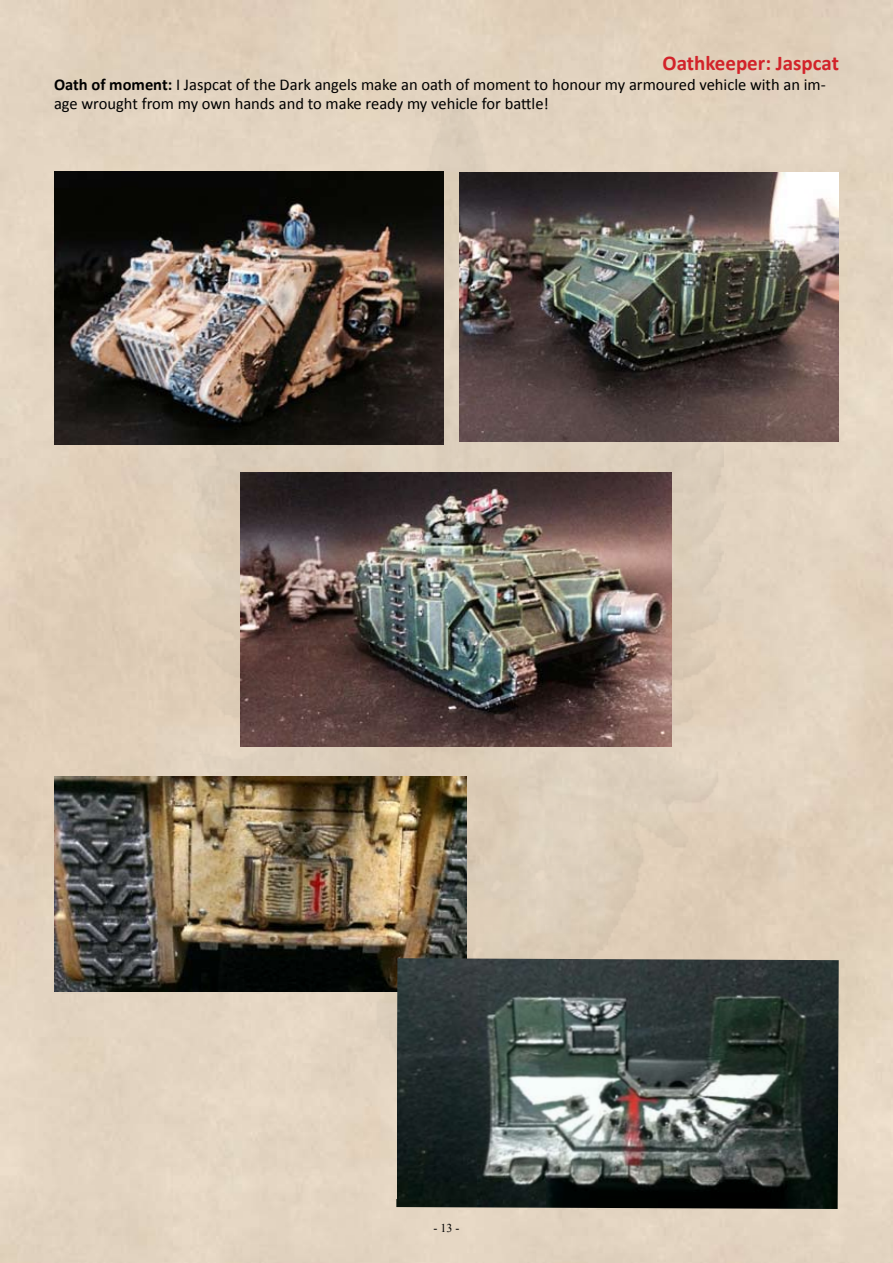
<style>
.page{position:relative;width:893px;height:1263px;background:#fff}
.page>*{position:absolute;margin:0;border:0;box-sizing:border-box;transform-origin:0 0}
.t1{font:700 21px "Calibri";color:#d2232a}
.t2{font:16.5px/19.8px "Calibri";color:#000}
.t3{font:12px "Times New Roman";color:#000}
.s1{font-weight:700}
</style>
<div class="page">
<img style="left:0;top:0;width:893px;height:1263px">
<img style="left:191px;top:101px;width:532px;height:1069px">
<img style="left:54px;top:171px;width:390px;height:274px">
<img style="left:460px;top:172px;width:379px;height:269px">
<img style="left:241px;top:472px;width:430px;height:275px">
<img style="left:54px;top:776px;width:412px;height:216px">
<img style="left:396px;top:958px;width:443px;height:251px">
<p class="t1" style="left:662px;top:50px;width:178px">Oathkeeper: Jaspcat</p>
<p class="t2" style="left:54px;top:73px;width:773px"><span class="s1">Oath of moment:</span> I Jaspcat of the Dark angels make an oath of moment to honour my armoured vehicle with an im&shy;age wrought from my own hands and to make ready my vehicle for battle!</p>
<p class="t3" style="left:433px;top:1219px;width:27px">- 13 -</p>
</div>
